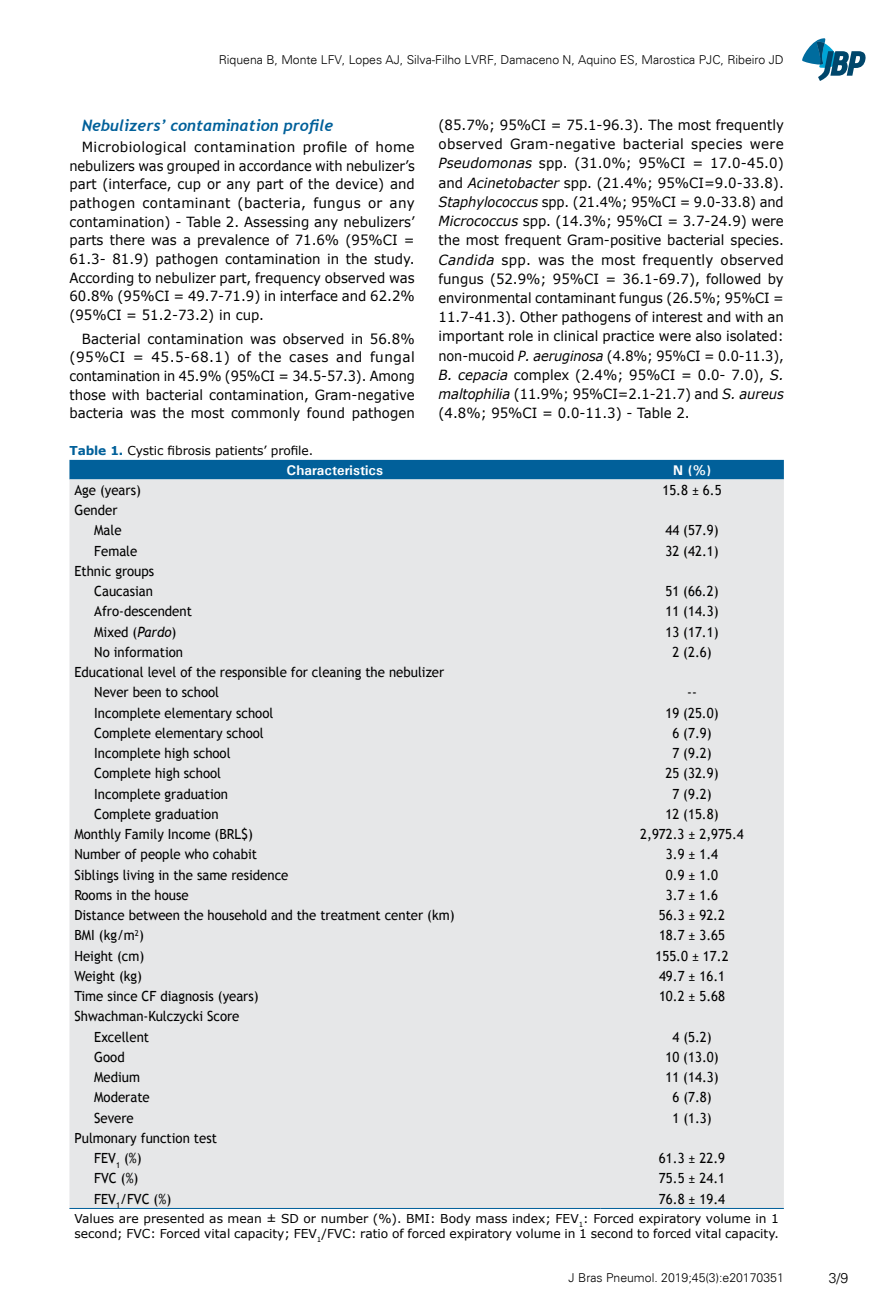
<style>
.page{position:relative;width:893px;height:1315px;background:#fff}
.page>*{position:absolute;margin:0;border:0;box-sizing:border-box;transform-origin:0 0}
.t1{font:italic 700 15.75px "Trebuchet";color:#01609a}
.t2{font:14px/19.2px "Verdana";color:#000;text-align:justify;scale:.95 1}
.t3{font:14px/20.3px "Trebuchet MS";color:#000;scale:.94 1}
.t4{font:14px/18.7px "Verdana";color:#000;text-align:justify}
.t5{font:700 14px "Univers";color:#fff}
.t6{font:300 14px "Univers";color:#000}
.t7{font:12.25px/14.7px "Verdana";color:#000}
.t8{font:300 12.25px "Univers";color:#000}
.s1{font-style:italic}
.s2{font-weight:700;color:#01609a}
</style>
<div class="page">
<svg style="left:802px;top:38px;width:64px;height:43px"></svg>
<div style="left:69px;top:460px;width:715px;height:19px;background:#01609a"></div>
<svg style="left:69px;top:479px;width:715px;height:729px;background:#e6e7e8"></svg>
<hr style="left:69px;top:1208px;width:531px;height:1px;background:#01609a">
<hr style="left:600px;top:1208px;width:184px;height:1px;background:#01609a">
<p class="t8" style="left:219px;top:52px;width:567px">Riquena B, Monte LFV, Lopes AJ, Silva-Filho LVRF, Damaceno N, Aquino ES, Marostica PJC, Ribeiro JD</p>
<p class="t1" style="left:82px;top:115px;width:253px">Nebulizers’ contamination profile</p>
<p class="t4" style="left:69px;top:137px;width:347px;text-indent:12px">Microbiological contamination profile of home nebulizers was grouped in accordance with nebulizer’s part (interface, cup or any part of the device) and pathogen contaminant (bacteria, fungus or any contamination) - Table 2. Assessing any nebulizers’ parts there was a prevalence of 71.6% (95%CI = 61.3- 81.9) pathogen contamination in the study.<br>According to nebulizer part, frequency observed was 60.8% (95%CI = 49.7-71.9) in interface and 62.2% (95%CI = 51.2-73.2) in cup.</p>
<p class="t2" style="left:69px;top:329px;width:365px;line-height:18.7px;text-indent:12px">Bacterial contamination was observed in 56.8% (95%CI = 45.5-68.1) of the cases and fungal contamination in 45.9% (95%CI = 34.5-57.3). Among those with bacterial contamination, Gram-negative bacteria was the most commonly found pathogen</p>
<p class="t2" style="left:439px;top:115px;width:365px">(85.7%; 95%CI = 75.1-96.3). The most frequently observed Gram-negative bacterial species were <span class="s1">Pseudomonas</span> spp. (31.0%; 95%CI = 17.0-45.0) and <span class="s1">Acinetobacter</span> spp. (21.4%; 95%CI=9.0-33.8).<br><span class="s1">Staphylococcus</span> spp. (21.4%; 95%CI = 9.0-33.8) and <span class="s1">Micrococcus</span> spp. (14.3%; 95%CI = 3.7-24.9) were the most frequent Gram-positive bacterial species.<br><span class="s1">Candida</span> spp. was the most frequently observed fungus (52.9%; 95%CI = 36.1-69.7), followed by environmental contaminant fungus (26.5%; 95%CI = 11.7-41.3). Other pathogens of interest and with an important role in clinical practice were also isolated: non-mucoid <span class="s1">P. aeruginosa</span> (4.8%; 95%CI = 0.0-11.3), <span class="s1">B. cepacia</span> complex (2.4%; 95%CI = 0.0- 7.0), <span class="s1">S. maltophilia</span> (11.9%; 95%CI=2.1-21.7) and <span class="s1">S. aureus </span>(4.8%; 95%CI = 0.0-11.3) - Table 2.</p>
<p class="t7" style="left:69px;top:443px;width:245px"><span class="s2">Table 1.</span> Cystic fibrosis patients’ profile.</p>
<p class="t5" style="left:287px;top:461px;width:98px">Characteristics</p>
<p class="t5" style="left:673px;top:461px;width:40px">N (%)</p>
<p class="t3" style="left:74px;top:480px;width:72px">Age (years)</p>
<p class="t3" style="left:662px;top:480px;width:64px">15.8 ± 6.5</p>
<p class="t3" style="left:74px;top:500px;width:52px;text-align:right">Gender<br>Male</p>
<p class="t3" style="left:665px;top:520px;width:58px">44 (57.9)</p>
<p class="t3" style="left:94px;top:540px;width:47px">Female</p>
<p class="t3" style="left:665px;top:540px;width:58px">32 (42.1)</p>
<p class="t3" style="left:74px;top:561px;width:86px;text-align:right">Ethnic groups<br>Caucasian</p>
<p class="t3" style="left:665px;top:581px;width:58px">51 (66.2)</p>
<p class="t3" style="left:94px;top:601px;width:105px">Afro-descendent</p>
<p class="t3" style="left:665px;top:601px;width:58px">11 (14.3)</p>
<p class="t3" style="left:94px;top:621px;width:89px">Mixed (<span class="s1">Pardo</span>)</p>
<p class="t3" style="left:665px;top:621px;width:58px">13 (17.1)</p>
<p class="t3" style="left:94px;top:642px;width:96px">No information</p>
<p class="t3" style="left:672px;top:642px;width:43px">2 (2.6)</p>
<p class="t3" style="left:94px;top:662px;width:374px;text-indent:-20px">Educational level of the responsible for cleaning the nebulizer<br>Never been to school</p>
<p class="t3" style="left:687px;top:682px;width:12px">--</p>
<p class="t3" style="left:94px;top:702px;width:192px">Incomplete elementary school</p>
<p class="t3" style="left:665px;top:702px;width:58px">19 (25.0)</p>
<p class="t3" style="left:94px;top:723px;width:182px">Complete elementary school</p>
<p class="t3" style="left:672px;top:723px;width:43px">6 (7.9)</p>
<p class="t3" style="left:94px;top:743px;width:147px">Incomplete high school</p>
<p class="t3" style="left:672px;top:743px;width:43px">7 (9.2)</p>
<p class="t3" style="left:94px;top:763px;width:136px">Complete high school</p>
<p class="t3" style="left:665px;top:763px;width:58px">25 (32.9)</p>
<p class="t3" style="left:94px;top:783px;width:144px">Incomplete graduation</p>
<p class="t3" style="left:672px;top:783px;width:43px">7 (9.2)</p>
<p class="t3" style="left:94px;top:804px;width:134px">Complete graduation</p>
<p class="t3" style="left:665px;top:804px;width:58px">12 (15.8)</p>
<p class="t3" style="left:74px;top:824px;width:192px">Monthly Family Income (BRL$)</p>
<p class="t3" style="left:640px;top:824px;width:112px">2,972.3 ± 2,975.4</p>
<p class="t3" style="left:74px;top:844px;width:196px">Number of people who cohabit</p>
<p class="t3" style="left:666px;top:844px;width:57px">3.9 ± 1.4</p>
<p class="t3" style="left:74px;top:864px;width:229px">Siblings living in the same residence</p>
<p class="t3" style="left:666px;top:864px;width:57px">0.9 ± 1.0</p>
<p class="t3" style="left:74px;top:885px;width:123px">Rooms in the house</p>
<p class="t3" style="left:666px;top:885px;width:57px">3.7 ± 1.6</p>
<p class="t3" style="left:74px;top:905px;width:406px">Distance between the household and the treatment center (km)</p>
<p class="t3" style="left:659px;top:905px;width:72px">56.3 ± 92.2</p>
<p class="t3" style="left:74px;top:925px;width:75px">BMI (kg/m<sup>2</sup>)</p>
<p class="t3" style="left:659px;top:925px;width:72px">18.7 ± 3.65</p>
<p class="t3" style="left:74px;top:945px;width:76px">Height (cm)</p>
<p class="t3" style="left:655px;top:945px;width:79px">155.0 ± 17.2</p>
<p class="t3" style="left:74px;top:966px;width:74px">Weight (kg)</p>
<p class="t3" style="left:659px;top:966px;width:72px">49.7 ± 16.1</p>
<p class="t3" style="left:74px;top:986px;width:197px">Time since CF diagnosis (years)</p>
<p class="t3" style="left:659px;top:986px;width:72px">10.2 ± 5.68</p>
<p class="t3" style="left:94px;top:1006px;width:156px;text-indent:-20px">Shwachman-Kulczycki Score<br>Excellent</p>
<p class="t3" style="left:672px;top:1026px;width:43px">4 (5.2)</p>
<p class="t3" style="left:94px;top:1046px;width:34px">Good</p>
<p class="t3" style="left:665px;top:1046px;width:58px">10 (13.0)</p>
<p class="t3" style="left:94px;top:1067px;width:50px">Medium</p>
<p class="t3" style="left:665px;top:1067px;width:58px">11 (14.3)</p>
<p class="t3" style="left:94px;top:1087px;width:61px">Moderate</p>
<p class="t3" style="left:672px;top:1087px;width:43px">6 (7.8)</p>
<p class="t3" style="left:94px;top:1107px;width:44px">Severe</p>
<p class="t3" style="left:672px;top:1107px;width:43px">1 (1.3)</p>
<p class="t3" style="left:94px;top:1127px;width:132px;text-indent:-20px">Pulmonary function test<br>FEV<sub>1</sub> (%)</p>
<p class="t3" style="left:659px;top:1148px;width:72px">61.3 ± 22.9</p>
<p class="t3" style="left:94px;top:1168px;width:49px">FVC (%)</p>
<p class="t3" style="left:659px;top:1168px;width:72px">75.5 ± 24.1</p>
<p class="t3" style="left:94px;top:1188px;width:83px">FEV<sub>1</sub>/FVC (%)</p>
<p class="t3" style="left:659px;top:1188px;width:72px">76.8 ± 19.4</p>
<p class="t7" style="left:74px;top:1210px;width:706px">Values are presented as mean ± SD or number (%). BMI: Body mass index; FEV<sub>1</sub>: Forced expiratory volume in 1 second; FVC: Forced vital capacity; FEV<sub>1</sub>/FVC: ratio of forced expiratory volume in 1 second to forced vital capacity.</p>
<p class="t8" style="left:569px;top:1270px;width:217px">J Bras Pneumol. 2019;45(3):e20170351</p>
<p class="t6" style="left:829px;top:1269px;width:21px">3/9</p>
</div>
